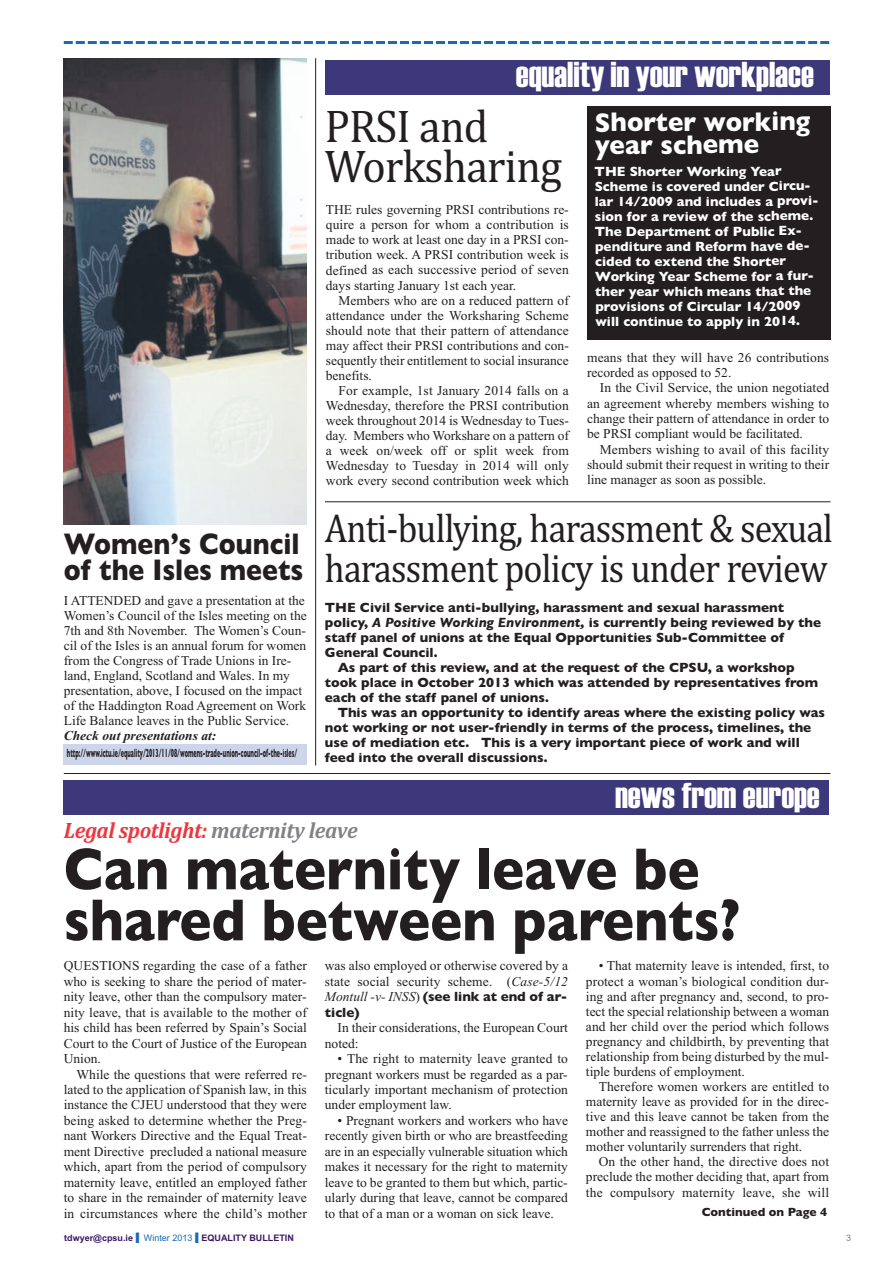
<style>
.page{position:relative;width:893px;height:1263px;background:#fff}
.page>*{position:absolute;margin:0;border:0;box-sizing:border-box;transform-origin:0 0}
.t1{font:700 60px/51px "Gill Sans";color:#231f20;scale:.89 1}
.t2{font:46.5px/39.9px "Cambria";letter-spacing:-.015em;color:#231f20;scale:.95 1}
.t3{font:40.5px/39.9px "Cambria";letter-spacing:-.02em;color:#231f20;scale:.89 1}
.t4{font:36px "Haettenschweiler";color:#fff}
.t5{font:700 30.15px/26.8px "Gill Sans";color:#231f20;scale:.88 1}
.t6{font:700 27.3px/22.6px "Gill Sans";letter-spacing:-.005em;color:#fff;scale:.95 1}
.t7{font:italic 700 22.5px "Cambria";letter-spacing:-.015em;color:#ee3640;scale:.95 1}
.t8{font:13.5px/15px "Times New Roman";color:#231f20;text-align:justify}
.t9{font:700 13.5px/15.5px "Gill Sans";color:#231f20}
.t10{font:700 13.5px/15px "Gill Sans";letter-spacing:-.005em;color:#fff}
.t11{font:italic 700 13.5px "Times New Roman";color:#231f20}
.t12{font:700 12px "Gill Sans";color:#231f20;scale:.45 1}
.t13{font:700 12px "Gill Sans";color:#231f20}
.t14{font:700 9px "Arial";color:#3c1765}
.t15{font:9px "Arial";color:#808285}
.s1{font-style:italic}
.s2{color:#808285}
.s3{font-family:"Times New Roman";font-weight:400;font-style:italic}
.s4{font-family:"Times New Roman";font-weight:400}
.s5{font-weight:400;color:#176bb4}
</style>
<div class="page">
<svg style="left:64px;top:41px;width:765px;height:3px"></svg>
<div style="left:325px;top:60px;width:504px;height:34px;background:#3c387a"></div>
<div style="left:64px;top:781px;width:765px;height:34px;background:#3c387a"></div>
<div style="left:587px;top:107px;width:243px;height:233px;background:#231f20"></div>
<div style="left:64px;top:744px;width:243px;height:21px;background:#cdd5eb"></div>
<hr style="left:325px;top:501px;width:505px;height:1px;background:#231f20">
<hr style="left:64px;top:773px;width:766px;height:1px;background:#231f20">
<hr style="left:315px;top:58px;width:1px;height:707px;background:#231f20">
<img style="left:64px;top:58px;width:243px;height:466px">
<h3 class="t4" style="left:516px;top:54px;width:300px">equality in your workplace</h3>
<h3 class="t5" style="left:64px;top:530px;width:274px">Women’s Council of the Isles meets</h3>
<p class="t8" style="left:64px;top:592px;width:244px;text-align:left">I ATTENDED and gave a presentation at the Women’s Council of the Isles meeting on the 7th and 8th November. The Women’s Coun&shy;cil of the Isles is an annual forum for women from the Congress of Trade Unions in Ire&shy;land, England, Scotland and Wales. In my presentation, above, I focused on the impact of the Haddington Road Agreement on Work Life Balance leaves in the Public Service.</p>
<p class="t11" style="left:64px;top:727px;width:154px">Check out presentations at:</p>
<p class="t12" style="left:67px;top:746px;width:513px">http://www.ictu.ie/equality/2013/11/08/womens-trade-union-council-of-the-isles/</p>
<h2 class="t2" style="left:325px;top:106px;width:251px">PRSI and<br>Worksharing</h2>
<p class="t8" style="left:326px;top:202px;width:244px">THE rules governing PRSI contributions re&shy;quire a person for whom a contribution is made to work at least one day in a PRSI con&shy;tribution week. A PRSI contribution week is defined as each successive period of seven days starting January 1st each year.</p>
<p class="t8" style="left:326px;top:292px;width:244px;text-indent:13px">Members who are on a reduced pattern of attendance under the Worksharing Scheme should note that their pattern of attendance may affect their PRSI contributions and con&shy;sequently their entitlement to social insurance benefits.</p>
<p class="t8" style="left:326px;top:383px;width:244px;text-indent:13px">For example, 1st January 2014 falls on a Wednesday, therefore the PRSI contribution week throughout 2014 is Wednesday to Tues&shy;day. Members who Workshare on a pattern of a week on/week off or split week from Wednesday to Tuesday in 2014 will only work every second contribution week which</p>
<h3 class="t6" style="left:595px;top:110px;width:228px">Shorter working year scheme</h3>
<p class="t10" style="left:595px;top:164px;width:226px">THE Shorter Working Year<br>Scheme is covered under Circu&shy;lar 14/2009 and includes a provi&shy;sion for a review of the scheme.<br>The Department of Public Ex&shy;penditure and Reform have de&shy;cided to extend the Shorter<br>Working Year Scheme for a fur&shy;ther year which means that the provisions of Circular 14/2009 will continue to apply in 2014.</p>
<p class="t8" style="left:587px;top:349px;width:244px">means that they will have 26 contributions recorded as opposed to 52.</p>
<p class="t8" style="left:587px;top:380px;width:244px;text-indent:13px">In the Civil Service, the union negotiated an agreement whereby members wishing to change their pattern of attendance in order to be PRSI compliant would be facilitated.</p>
<p class="t8" style="left:587px;top:441px;width:244px;text-indent:13px">Members wishing to avail of this facility should submit their request in writing to their line manager as soon as possible.</p>
<h3 class="t3" style="left:325px;top:508px;width:572px">Anti-bullying, harassment &amp; sexual harassment policy is under review</h3>
<p class="t9" style="left:325px;top:599px;width:461px">THE Civil Service anti-bullying, harassment and sexual harassment</p>
<p class="t9" style="left:325px;top:614px;width:498px">policy, <span class="s1">A Positive Working Environment,</span> is currently being reviewed by the</p>
<p class="t9" style="left:325px;top:629px;width:461px">staff panel of unions at the Equal Opportunities Sub-Committee of</p>
<p class="t9" style="left:325px;top:644px;width:114px">General Council.</p>
<p class="t9" style="left:338px;top:659px;width:459px">As part of this review, and at the request of the CPSU, a workshop</p>
<p class="t9" style="left:325px;top:674px;width:495px">took place in October 2013 which was attended by representatives from</p>
<p class="t9" style="left:325px;top:689px;width:225px">each of the staff panel of unions.</p>
<p class="t9" style="left:338px;top:704px;width:489px">This was an opportunity to identify areas where the existing policy was</p>
<p class="t9" style="left:325px;top:719px;width:488px">not working or not user-friendly in terms of the process, timelines, the</p>
<p class="t9" style="left:325px;top:734px;width:476px">use of mediation etc. This is a very important piece of work and will</p>
<p class="t9" style="left:325px;top:749px;width:224px">feed into the overall discussions.</p>
<h3 class="t4" style="left:615px;top:775px;width:206px">news from europe</h3>
<h3 class="t7" style="left:64px;top:817px;width:311px">Legal spotlight: <span class="s2">maternity leave</span></h3>
<h1 class="t1" style="left:64px;top:843px;width:762px">Can maternity leave be shared between parents?</h1>
<p class="t8" style="left:64px;top:958px;width:245px;line-height:15.5px">QUESTIONS regarding the case of a father who is seeking to share the period of mater&shy;nity leave, other than the compulsory mater&shy;nity leave, that is available to the mother of his child has been referred by Spain’s Social Court to the Court of Justice of the European Union.</p>
<p class="t8" style="left:64px;top:1066px;width:245px;line-height:15.5px;text-indent:13px">While the questions that were referred re&shy;lated to the application of Spanish law, in this instance the CJEU understood that they were being asked to determine whether the Preg&shy;nant Workers Directive and the Equal Treat&shy;ment Directive precluded a national measure which, apart from the period of compulsory maternity leave, entitled an employed father to share in the remainder of maternity leave in circumstances where the child’s mother</p>
<p class="t8" style="left:325px;top:958px;width:245px;line-height:15.5px">was also employed or otherwise covered by a state social security scheme. (<span class="s1">Case-5/12</span></p>
<p class="t9" style="left:325px;top:989px;width:244px"><span class="s3">Montull -v- INSS</span><span class="s4">)</span> (see link at end of ar&shy;ticle)</p>
<p class="t8" style="left:325px;top:1020px;width:245px;line-height:15.5px;text-indent:13px">In their considerations, the European Court noted:</p>
<p class="t8" style="left:325px;top:1051px;width:245px;line-height:15.5px;text-indent:13px">• The right to maternity leave granted to pregnant workers must be regarded as a par&shy;ticularly important mechanism of protection under employment law.</p>
<p class="t8" style="left:325px;top:1112px;width:245px;line-height:15.5px;text-indent:13px">• Pregnant workers and workers who have recently given birth or who are breastfeeding are in an especially vulnerable situation which makes it necessary for the right to maternity leave to be granted to them but which, partic&shy;ularly during that leave, cannot be compared to that of a man or a woman on sick leave.</p>
<p class="t8" style="left:586px;top:958px;width:245px;text-indent:13px">• That maternity leave is intended, first, to protect a woman’s biological condition dur&shy;ing and after pregnancy and, second, to pro&shy;tect the special relationship between a woman and her child over the period which follows pregnancy and childbirth, by preventing that relationship from being disturbed by the mul&shy;tiple burdens of employment.</p>
<p class="t8" style="left:586px;top:1079px;width:245px;text-indent:13px">Therefore women workers are entitled to maternity leave as provided for in the direc&shy;tive and this leave cannot be taken from the mother and reassigned to the father unless the mother voluntarily surrenders that right.</p>
<p class="t8" style="left:586px;top:1154px;width:245px;text-indent:13px">On the other hand, the directive does not preclude the mother deciding that, apart from the compulsory maternity leave, she will</p>
<p class="t13" style="left:702px;top:1205px;width:127px">Continued on Page 4</p>
<p class="t14" style="left:64px;top:1232px;width:231px">tdwyer@cpsu.ie <span class="s5">Winter 2013</span> EQUALITY BULLETIN</p>
<p class="t15" style="left:846px;top:1232px;width:7px">3</p>
</div>
